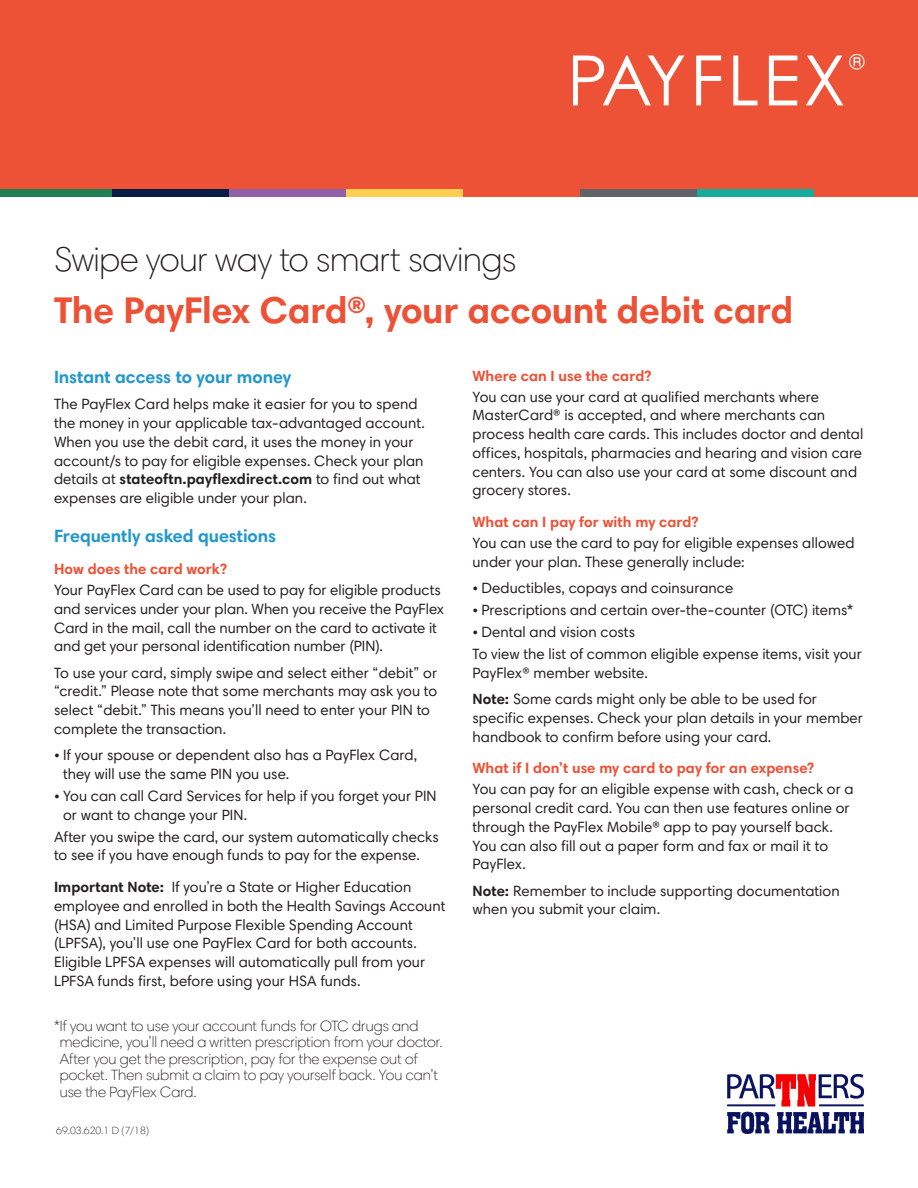
<style>
.page{position:relative;width:918px;height:1188px;background:#fff}
.page>*{position:absolute;margin:0;border:0;box-sizing:border-box;transform-origin:0 0}
.Plan_Name_2{font:700 37.5px "Harmonia Sans Std";letter-spacing:-.01em;color:#ed5136}
.Headline_Light_2{font:300 34.5px "Harmonia Sans Std";letter-spacing:-.01em;color:#231f20}
.Color_Header{font:700 18px "Harmonia Sans Std";letter-spacing:-.005em;color:#2198cc}
.Body{font:15px/18.8px "Harmonia Sans Std";letter-spacing:.005em;color:#231f20}
.Subhead{font:15px/18.8px "Harmonia Sans Std";letter-spacing:.005em;color:#231f20}
.Footnote{font:300 15px/16.5px "Harmonia Sans Std";color:#231f20}
.Subhead-2{font:700 15px "Harmonia Sans Std";letter-spacing:.005em;color:#ed5136}
.Copyright_Part_Numbe{font:300 10.5px "Harmonia Sans Std";color:#231f20}
.s1{font-weight:700}
</style>
<div class="page">
<div style="left:0;top:0;width:918px;height:189px;background:#ed5136"></div>
<div style="left:0;top:189px;width:113px;height:8px;background:#1f8053"></div>
<div style="left:113px;top:189px;width:117px;height:8px;background:#071b44"></div>
<div style="left:230px;top:189px;width:117px;height:8px;background:#9260a8"></div>
<div style="left:347px;top:189px;width:117px;height:8px;background:#fece51"></div>
<div style="left:463px;top:189px;width:117px;height:8px;background:#ed5136"></div>
<div style="left:580px;top:189px;width:117px;height:8px;background:#5f6369"></div>
<div style="left:697px;top:189px;width:117px;height:8px;background:#16ac99"></div>
<div style="left:814px;top:189px;width:104px;height:8px;background:#ed5136"></div>
<img style="left:727px;top:1075px;width:137px;height:59px">
<svg style="left:573px;top:56px;width:111px;height:49px"></svg>
<svg style="left:696px;top:56px;width:25px;height:49px"></svg>
<svg style="left:733px;top:56px;width:24px;height:49px"></svg>
<svg style="left:769px;top:56px;width:28px;height:49px"></svg>
<svg style="left:806px;top:56px;width:37px;height:49px"></svg>
<svg style="left:849px;top:54px;width:16px;height:16px"></svg>
<p class="Headline_Light_2" style="left:54px;top:239px;width:464px">Swipe your way to smart savings</p>
<p class="Plan_Name_2" style="left:54px;top:286px;width:741px">The PayFlex Card®, your account debit card</p>
<p class="Color_Header" style="left:54px;top:365px;width:239px">Instant access to your money</p>
<p class="Body" style="left:54px;top:395px;width:372px">The PayFlex Card helps make it easier for you to spend the money in your applicable tax-advantaged account.<br>When you use the debit card, it uses the money in your account/s to pay for eligible expenses. Check your plan details at <span class="s1">stateoftn.payflexdirect.com</span> to find out what expenses are eligible under your plan.</p>
<p class="Color_Header" style="left:54px;top:525px;width:224px">Frequently asked questions</p>
<p class="Subhead-2" style="left:54px;top:560px;width:175px">How does the card work?</p>
<p class="Body" style="left:54px;top:580px;width:392px">Your PayFlex Card can be used to pay for eligible products and services under your plan. When you receive the PayFlex Card in the mail, call the number on the card to activate it and get your personal identification number (PIN).</p>
<p class="Body" style="left:54px;top:663px;width:385px">To use your card, simply swipe and select either “debit” or “credit.” Please note that some merchants may ask you to select “debit.” This means you’ll need to enter your PIN to complete the transaction.</p>
<p class="Subhead" style="left:63px;top:746px;width:356px;text-indent:-9px">• If your spouse or dependent also has a PayFlex Card, they will use the same PIN you use.</p>
<p class="Subhead" style="left:63px;top:786px;width:375px;text-indent:-9px">• You can call Card Services for help if you forget your PIN or want to change your PIN.</p>
<p class="Body" style="left:54px;top:827px;width:386px">After you swipe the card, our system automatically checks to see if you have enough funds to pay for the expense.</p>
<p class="Subhead" style="left:54px;top:877px;width:393px"><span class="s1">Important Note:</span> If you’re a State or Higher Education employee and enrolled in both the Health Savings Account (HSA) and Limited Purpose Flexible Spending Account (LPFSA), you’ll use one PayFlex Card for both accounts.<br>Eligible LPFSA expenses will automatically pull from your LPFSA funds first, before using your HSA funds.</p>
<p class="Subhead-2" style="left:472px;top:366px;width:180px">Where can I use the card?</p>
<p class="Body" style="left:472px;top:387px;width:392px">You can use your card at qualified merchants where MasterCard® is accepted, and where merchants can process health care cards. This includes doctor and dental offices, hospitals, pharmacies and hearing and vision care centers. You can also use your card at some discount and grocery stores.</p>
<p class="Subhead-2" style="left:472px;top:513px;width:228px">What can I pay for with my card?</p>
<p class="Body" style="left:472px;top:533px;width:383px">You can use the card to pay for eligible expenses allowed under your plan. These generally include:</p>
<p class="Subhead" style="left:472px;top:579px;width:262px">• Deductibles, copays and coinsurance</p>
<p class="Subhead" style="left:472px;top:601px;width:382px">• Prescriptions and certain over-the-counter (OTC) items*</p>
<p class="Subhead" style="left:472px;top:623px;width:164px">• Dental and vision costs</p>
<p class="Body" style="left:472px;top:644px;width:391px">To view the list of common eligible expense items, visit your<br>PayFlex® member website.</p>
<p class="Body" style="left:472px;top:690px;width:392px"><span class="s1">Note:</span> Some cards might only be able to be used for specific expenses. Check your plan details in your member handbook to confirm before using your card.</p>
<p class="Subhead-2" style="left:472px;top:759px;width:343px">What if I don’t use my card to pay for an expense?</p>
<p class="Body" style="left:472px;top:780px;width:383px">You can pay for an eligible expense with cash, check or a personal credit card. You can then use features online or through the PayFlex Mobile® app to pay yourself back.<br>You can also fill out a paper form and fax or mail it to PayFlex.</p>
<p class="Body" style="left:472px;top:881px;width:369px"><span class="s1">Note:</span> Remember to include supporting documentation when you submit your claim.</p>
<p class="Footnote" style="left:60px;top:1018px;width:384px;text-indent:-6px">*If you want to use your account funds for OTC drugs and medicine, you’ll need a written prescription from your doctor.<br>After you get the prescription, pay for the expense out of pocket. Then submit a claim to pay yourself back. You can’t use the PayFlex Card.</p>
<p class="Copyright_Part_Numbe" style="left:56px;top:1124px;width:95px">69.03.620.1 D (7/18)</p>
</div>
